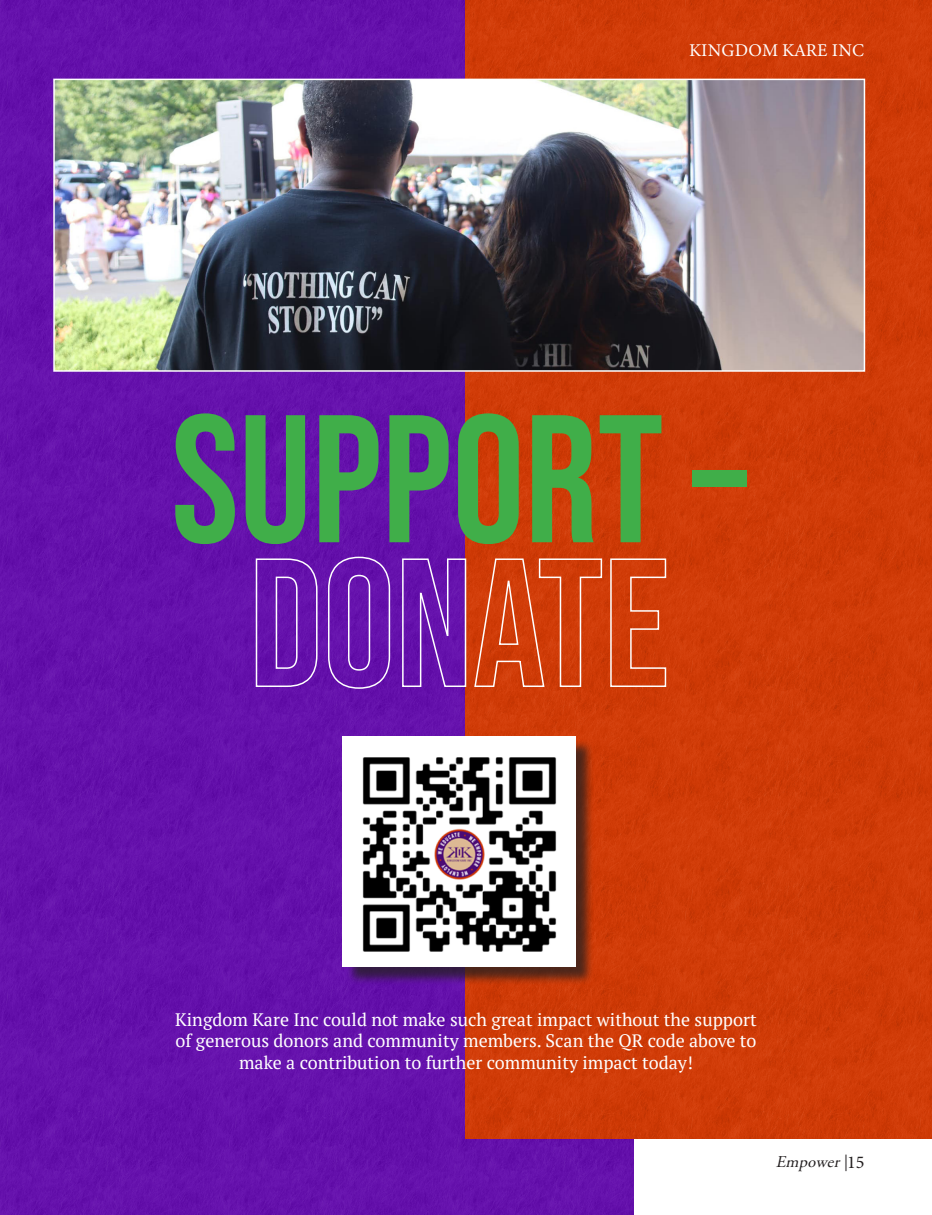
<style>
.page{position:relative;width:932px;height:1215px;background:#fff}
.page>*{position:absolute;margin:0;border:0;box-sizing:border-box;transform-origin:0 0}
.content{font:181.5px/144px "Bebas Neue";color:#40ae49;text-align:center}
.body_text{font:18px/21.6px "PT Serif";color:#fff;text-align:center}
.t1{font:18px "Minion Variable Concept";letter-spacing:.01em;color:#fff}
.t2{font:italic 16.5px "Adobe Garamond Pro";color:#231f20}
.s1{color:#fff}
.s2{font-style:normal}
.s3{font-family:"Minion Pro";font-style:normal;font-size:18px}
</style>
<div class="page">
<div style="left:1px;top:0;width:632px;height:1215px;background:#6511ac"></div>
<div style="left:466px;top:0;width:466px;height:1139px;background:#d03b07"></div>
<div style="left:345px;top:739px;width:249px;height:247px;background:#231f20;opacity:.75"></div>
<img style="left:343px;top:736px;width:233px;height:231px">
<img style="left:56px;top:82px;width:806px;height:287px">
<div style="left:53px;top:79px;width:812px;height:293px;border:2px solid #fff"></div>
<p class="t1" style="left:689px;top:38px;width:177px">KINGDOM KARE INC</p>
<p class="content" style="left:171px;top:406px;width:577px">SUPPORT –<br><span class="s1">DONATE</span></p>
<p class="body_text" style="left:175px;top:1008px;width:583px">Kingdom Kare Inc could not make such great impact without the support of generous donors and community members. Scan the QR code above to make a contribution to further community impact today!</p>
<p class="t2" style="left:775px;top:1152px;width:90px">Empower<span class="s2">|</span> <span class="s3">1 5</span></p>
</div>
